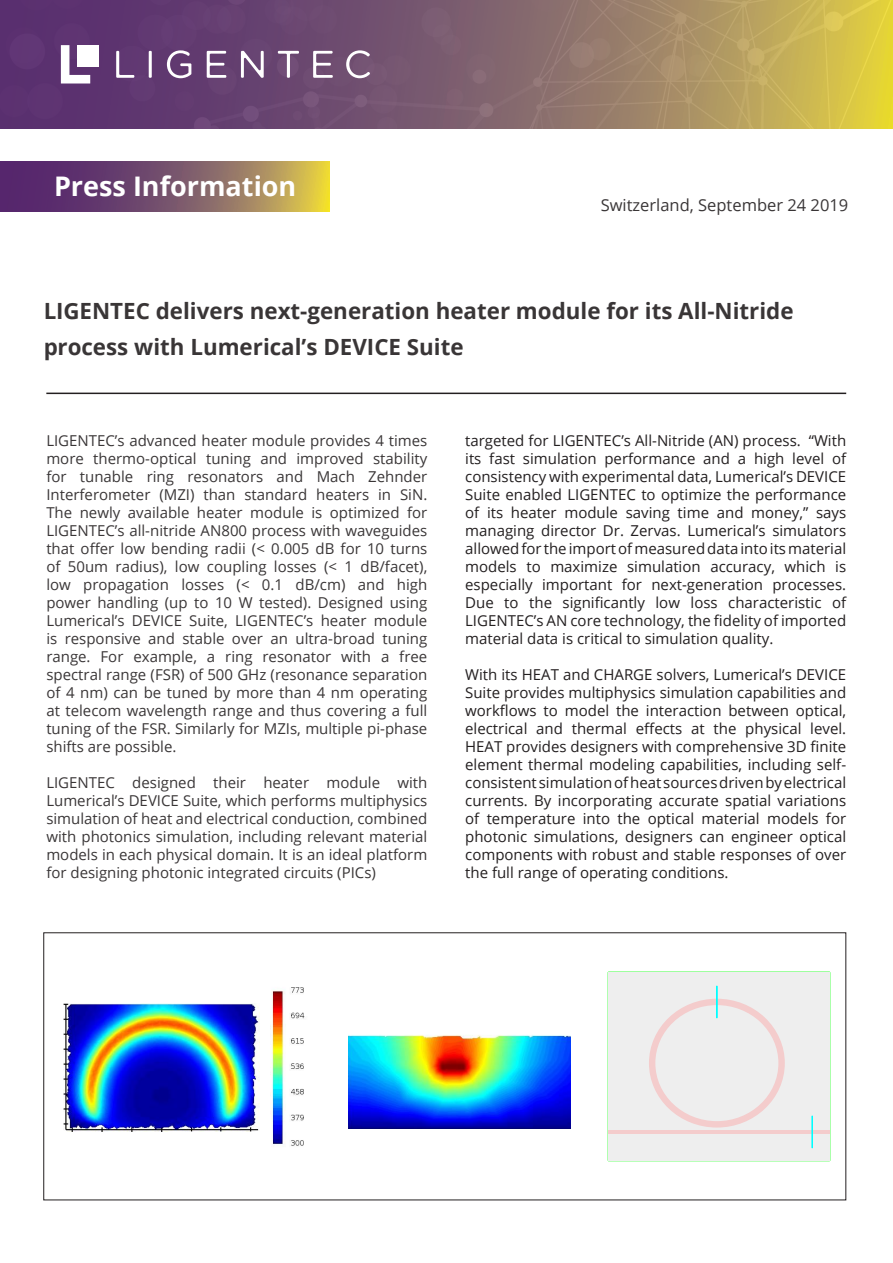
<style>
.page{position:relative;width:893px;height:1263px;background:#fff}
.page>*{position:absolute;margin:0;border:0;box-sizing:border-box;transform-origin:0 0}
.t1{font:700 27px "Open Sans";color:#fff}
.t2{font:700 22.35px/36px "Open Sans";color:#231f20}
.t3{font:16.5px "Open Sans";color:#231f20}
.t4{font:15px/18px "Open Sans";color:#231f20;text-align:justify}
</style>
<div class="page">
<svg style="left:0;top:0;width:893px;height:129px;background:#8a6b69"></svg>
<svg style="left:116px;top:51px;width:18px;height:27px"></svg>
<hr style="left:149px;top:51px;width:3px;height:27px;background:#fff">
<svg style="left:167px;top:50px;width:24px;height:28px"></svg>
<svg style="left:207px;top:51px;width:19px;height:27px"></svg>
<svg style="left:241px;top:51px;width:23px;height:27px"></svg>
<svg style="left:278px;top:51px;width:21px;height:27px"></svg>
<svg style="left:313px;top:51px;width:20px;height:27px"></svg>
<svg style="left:346px;top:50px;width:24px;height:28px"></svg>
<div style="left:78px;top:45px;width:21px;height:22px;background:#fff"></div>
<svg style="left:61px;top:45px;width:29px;height:38px"></svg>
<svg style="left:0;top:161px;width:330px;height:51px;background:#846066"></svg>
<hr style="left:46px;top:393px;width:800px;height:1px;background:#231f20">
<div style="left:608px;top:972px;width:221px;height:188px;background:#eee"></div>
<svg style="left:649px;top:995px;width:136px;height:133px"></svg>
<hr style="left:608px;top:1130px;width:221px;height:3px;background:#f4cccc">
<div style="left:716px;top:986px;width:1px;height:32px;border:1px solid #0ff"></div>
<div style="left:812px;top:1115px;width:1px;height:33px;border:1px solid #0ff"></div>
<img style="left:63px;top:1003px;width:196px;height:129px">
<img style="left:271px;top:987px;width:34px;height:159px">
<img style="left:348px;top:1035px;width:222px;height:93px">
<p class="t1" style="left:54px;top:167px;width:244px">Press Information</p>
<p class="t3" style="left:601px;top:194px;width:249px">Switzerland, September 24 2019</p>
<h2 class="t2" style="left:43px;top:292px;width:752px">LIGENTEC delivers next-generation heater module for its All-Nitride process with Lumerical’s DEVICE Suite</h2>
<p class="t4" style="left:46px;top:431px;width:383px">LIGENTEC’s advanced heater module provides 4 times more thermo-optical tuning and improved stability for tunable ring resonators and Mach Zehnder Interferometer (MZI) than standard heaters in SiN.<br>The newly available heater module is optimized for LIGENTEC’s all-nitride AN800 process with waveguides that offer low bending radii (&lt; 0.005 dB for 10 turns of 50um radius), low coupling losses (&lt; 1 dB/facet), low propagation losses (&lt; 0.1 dB/cm) and high power handling (up to 10 W tested). Designed using Lumerical’s DEVICE Suite, LIGENTEC’s heater module is responsive and stable over an ultra-broad tuning range. For example, a ring resonator with a free spectral range (FSR) of 500 GHz (resonance separation of 4 nm) can be tuned by more than 4 nm operating at telecom wavelength range and thus covering a full tuning of the FSR. Similarly for MZIs, multiple pi-phase shifts are possible.</p>
<p class="t4" style="left:46px;top:773px;width:382px">LIGENTEC designed their heater module with Lumerical’s DEVICE Suite, which performs multiphysics simulation of heat and electrical conduction, combined with photonics simulation, including relevant material models in each physical domain. It is an ideal platform for designing photonic integrated circuits (PICs)</p>
<p class="t4" style="left:465px;top:431px;width:383px">targeted for LIGENTEC’s All-Nitride (AN) process. “With its fast simulation performance and a high level of consistency with experimental data, Lumerical’s DEVICE Suite enabled LIGENTEC to optimize the performance of its heater module saving time and money,” says managing director Dr. Zervas. Lumerical’s simulators allowed for the import of measured data into its material models to maximize simulation accuracy, which is especially important for next-generation processes.<br>Due to the significantly low loss characteristic of LIGENTEC’s AN core technology, the fidelity of imported material data is critical to simulation quality.</p>
<p class="t4" style="left:465px;top:665px;width:382px">With its HEAT and CHARGE solvers, Lumerical’s DEVICE Suite provides multiphysics simulation capabilities and workflows to model the interaction between optical, electrical and thermal effects at the physical level.<br>HEAT provides designers with comprehensive 3D finite element thermal modeling capabilities, including self&shy;consistent simulation of heat sources driven by electrical currents. By incorporating accurate spatial variations of temperature into the optical material models for photonic simulations, designers can engineer optical components with robust and stable responses of over the full range of operating conditions.</p>
</div>
